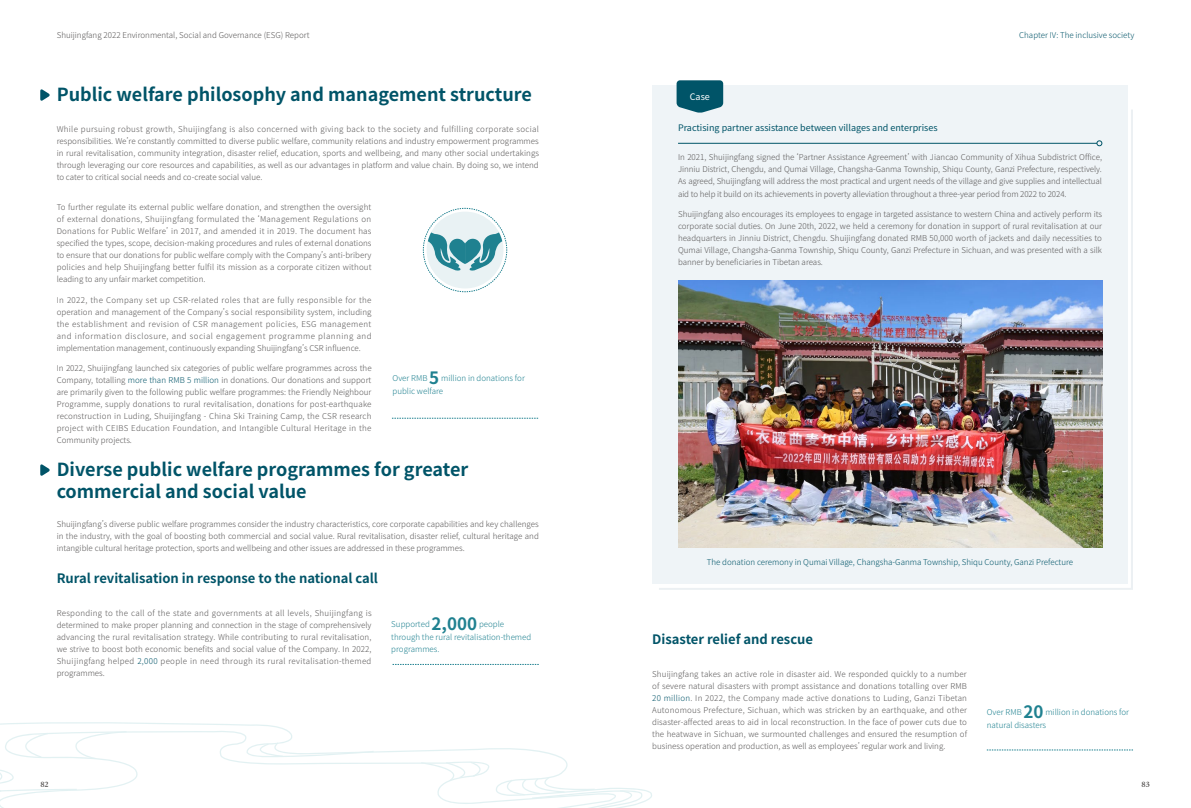
<style>
.page{position:relative;width:1191px;height:808px;background:#fff}
.page>*{position:absolute;margin:0;border:0;box-sizing:border-box;transform-origin:0 0}
.t1{font:700 18px/21.6px "Source Han Sans SC";color:#005468}
.t2{font:700 13px "Source Han Sans SC";color:#005468}
.t3{font:9px "Source Han Sans SC";color:#005468}
.t4{font:9px "Source Han Sans SC";color:#fff}
.t5{font:300 8px/12px "Source Han Sans SC";color:#595757;text-align:justify}
.t6{font:300 8px/13.5px "Source Han Sans SC";color:#1f8190}
.t7{font:300 8px "Source Han Sans SC";color:#005468}
.t8{font:8px "FZCUJINLJW GB1 0";color:#4c4948}
.s1{color:#005468}
.s2{font-weight:700;font-size:17px}
</style>
<div class="page">
<div style="left:652px;top:85px;width:475px;height:499px;background:#eff4f7"></div>
<svg style="left:659px;top:109px;width:474px;height:481px"></svg>
<svg style="left:40px;top:89px;width:10px;height:12px"></svg>
<svg style="left:40px;top:464px;width:10px;height:12px"></svg>
<svg style="left:423px;top:208px;width:84px;height:84px"></svg>
<svg style="left:392px;top:418px;width:146px;height:1px"></svg>
<svg style="left:392px;top:664px;width:147px;height:1px"></svg>
<svg style="left:986px;top:750px;width:147px;height:1px"></svg>
<svg style="left:676px;top:80px;width:47px;height:33px;background:#1e687a"></svg>
<svg style="left:1096px;top:141px;width:6px;height:5px"></svg>
<hr style="left:678px;top:143px;width:419px;height:1px;background:#005468">
<img style="left:678px;top:281px;width:424px;height:266px">
<svg style="left:0;top:722px;width:652px;height:86px"></svg>
<p class="t5" style="left:57px;top:29px;width:254px">Shuijingfang 2022 Environmental, Social and Governance (ESG) Report</p>
<p class="t7" style="left:1019px;top:30px;width:116px">Chapter IV: The inclusive society</p>
<h1 class="t1" style="left:57px;top:84px;width:477px">Public welfare philosophy and management structure</h1>
<p class="t5" style="left:57px;top:123px;width:484px">While pursuing robust growth, Shuijingfang is also concerned with giving back to the society and fulfilling corporate social responsibilities. We’re constantly committed to diverse public welfare, community relations and industry empowerment programmes in rural revitalisation, community integration, disaster relief, education, sports and wellbeing, and many other social undertakings through leveraging our core resources and capabilities, as well as our advantages in platform and value chain. By doing so, we intend to cater to critical social needs and co-create social value.</p>
<p class="t5" style="left:57px;top:202px;width:316px">To further regulate its external public welfare donation, and strengthen the oversight of external donations, Shuijingfang formulated the ‘Management Regulations on Donations for Public Welfare’ in 2017, and amended it in 2019. The document has specified the types, scope, decision-making procedures and rules of external donations to ensure that our donations for public welfare comply with the Company’s anti-bribery policies and help Shuijingfang better fulfil its mission as a corporate citizen without leading to any unfair market competition.</p>
<p class="t5" style="left:57px;top:294px;width:316px">In 2022, the Company set up CSR-related roles that are fully responsible for the operation and management of the Company’s social responsibility system, including the establishment and revision of CSR management policies, ESG management and information disclosure, and social engagement programme planning and implementation management, continuously expanding Shuijingfang’s CSR influence.</p>
<p class="t5" style="left:57px;top:363px;width:316px">In 2022, Shuijingfang launched six categories of public welfare programmes across the Company, totalling <span class="s1">more than RMB 5 million</span> in donations. Our donations and support are primarily given to the following public welfare programmes: the Friendly Neighbour Programme, supply donations to rural revitalisation, donations for post-earthquake reconstruction in Luding, Shuijingfang - China Ski Training Camp, the CSR research project with CEIBS Education Foundation, and Intangible Cultural Heritage in the Community projects.</p>
<p class="t6" style="left:392px;top:371px;width:134px">Over RMB <span class="s2">5</span> million in donations for public welfare</p>
<h1 class="t1" style="left:57px;top:459px;width:413px">Diverse public welfare programmes for greater commercial and social value</h1>
<p class="t5" style="left:57px;top:518px;width:484px">Shuijingfang’s diverse public welfare programmes consider the industry characteristics, core corporate capabilities and key challenges in the industry, with the goal of boosting both commercial and social value. Rural revitalisation, disaster relief, cultural heritage and intangible cultural heritage protection, sports and wellbeing and other issues are addressed in these programmes.</p>
<h2 class="t2" style="left:57px;top:571px;width:323px">Rural revitalisation in response to the national call</h2>
<p class="t5" style="left:57px;top:607px;width:316px">Responding to the call of the state and governments at all levels, Shuijingfang is determined to make proper planning and connection in the stage of comprehensively advancing the rural revitalisation strategy. While contributing to rural revitalisation, we strive to boost both economic benefits and social value of the Company. In 2022, Shuijingfang helped <span class="s1">2,000</span> people in need through its rural revitalisation-themed programmes.</p>
<p class="t6" style="left:391px;top:617px;width:142px">Supported <span class="s2">2,000</span> people through the rural revitalisation-themed</p>
<p class="t6" style="left:391px;top:643px;width:50px">programmes.</p>
<p class="t4" style="left:690px;top:92px;width:22px">Case</p>
<p class="t3" style="left:678px;top:122px;width:261px">Practising partner assistance between villages and enterprises</p>
<p class="t5" style="left:678px;top:152px;width:425px">In 2021, Shuijingfang signed the ‘Partner Assistance Agreement’ with Jiancao Community of Xihua Subdistrict Office, Jinniu District, Chengdu, and Qumai Village, Changsha-Ganma Township, Shiqu County, Ganzi Prefecture, respectively.<br>As agreed, Shuijingfang will address the most practical and urgent needs of the village and give supplies and intellectual aid to help it build on its achievements in poverty alleviation throughout a three-year period from 2022 to 2024.</p>
<p class="t5" style="left:678px;top:208px;width:425px">Shuijingfang also encourages its employees to engage in targeted assistance to western China and actively perform its corporate social duties. On June 20th, 2022, we held a ceremony for donation in support of rural revitalisation at our headquarters in Jinniu District, Chengdu. Shuijingfang donated RMB 50,000 worth of jackets and daily necessities to Qumai Village, Changsha-Ganma Township, Shiqu County, Ganzi Prefecture in Sichuan, and was presented with a silk banner by beneficiaries in Tibetan areas.</p>
<p class="t7" style="left:707px;top:557px;width:368px">The donation ceremony in Qumai Village, Changsha-Ganma Township, Shiqu County, Ganzi Prefecture</p>
<h2 class="t2" style="left:652px;top:632px;width:162px">Disaster relief and rescue</h2>
<p class="t5" style="left:652px;top:668px;width:316px">Shuijingfang takes an active role in disaster aid. We responded quickly to a number of severe natural disasters with prompt assistance and donations totalling over RMB <span class="s1">20 million</span>. In 2022, the Company made active donations to Luding, Ganzi Tibetan Autonomous Prefecture, Sichuan, which was stricken by an earthquake, and other disaster-affected areas to aid in local reconstruction. In the face of power cuts due to the heatwave in Sichuan, we surmounted challenges and ensured the resumption of business operation and production, as well as employees’ regular work and living.</p>
<p class="t6" style="left:986px;top:705px;width:144px">Over RMB <span class="s2">20</span> million in donations for natural disasters</p>
<p class="t8" style="left:40px;top:780px;width:10px">82</p>
<p class="t8" style="left:1141px;top:780px;width:10px">83</p>
</div>
